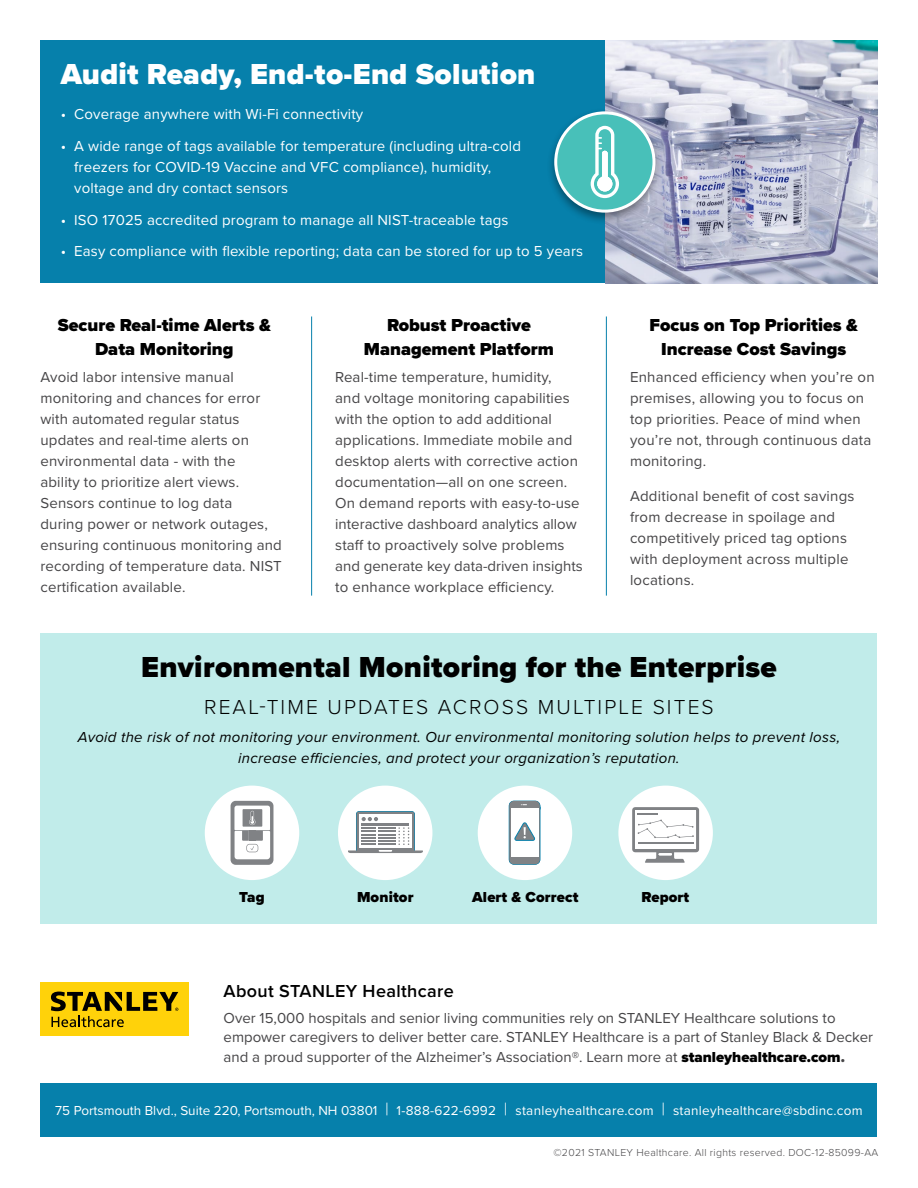
<style>
.page{position:relative;width:918px;height:1188px;background:#fff}
.page>*{position:absolute;margin:0;border:0;box-sizing:border-box;transform-origin:0 0}
.t1{font:900 30px "Proxima Nova";letter-spacing:.01em;color:#000}
.t2{font:900 30px "Proxima Nova";letter-spacing:.01em;color:#fff}
.t3{font:300 21px "Proxima Nova";letter-spacing:.1em;color:#000}
.t4{font:900 18px/24px "Proxima Nova";color:#000;text-align:center}
.t5{font:600 18px "Proxima Nova";letter-spacing:.02em;color:#000}
.t6{font:15px/21px "Proxima Nova";letter-spacing:.01em;color:#464547}
.t7{font:15px/21px "Proxima Nova";letter-spacing:.01em;color:#fff}
.t8{font:italic 15px/21px "Proxima Nova";letter-spacing:.02em;color:#000;text-align:center}
.t9{font:900 15px "Proxima Nova";letter-spacing:.01em;color:#000}
.t10{font:13.5px "Proxima Nova";letter-spacing:.02em;color:#fff}
.t11{font:300 10.5px "Proxima Nova";letter-spacing:.03em;color:#464547}
.s1{font-weight:900;color:#000}
.s2{font-weight:900}
.s3{font-weight:300;font-size:18px}
</style>
<div class="page">
<div style="left:40px;top:633px;width:838px;height:290px;background:#c1ecea"></div>
<div style="left:40px;top:1083px;width:838px;height:54px;background:#0680ab"></div>
<div style="left:40px;top:982px;width:149px;height:54px;background:#ffd20a"></div>
<svg style="left:51px;top:992px;width:127px;height:35px"></svg>
<hr style="left:311px;top:316px;width:1px;height:280px;background:#0680ab">
<hr style="left:606px;top:316px;width:1px;height:280px;background:#0680ab">
<div style="left:40px;top:40px;width:565px;height:244px;background:#0680ab"></div>
<img style="left:605px;top:40px;width:273px;height:244px">
<div style="left:205px;top:786px;width:94px;height:94px;background:#fff;border-radius:50%"></div>
<svg style="left:231px;top:801px;width:42px;height:64px"></svg>
<svg style="left:234px;top:806px;width:36px;height:53px"></svg>
<div style="left:338px;top:786px;width:94px;height:94px;background:#fff;border-radius:50%"></div>
<div style="left:356px;top:811px;width:59px;height:42px;border:1px solid #0680ab;border-radius:2px"></div>
<div style="left:357px;top:812px;width:57px;height:40px;background:#808285;border-radius:2px"></div>
<div style="left:359px;top:814px;width:53px;height:34px;background:#fff"></div>
<svg style="left:362px;top:817px;width:16px;height:4px"></svg>
<hr style="left:362px;top:823px;width:47px;height:3px;background:#808285">
<svg style="left:348px;top:827px;width:75px;height:26px"></svg>
<div style="left:478px;top:786px;width:94px;height:94px;background:#fff;border-radius:50%"></div>
<div style="left:509px;top:801px;width:31px;height:64px;background:#4e8194;border-radius:5px"></div>
<div style="left:509px;top:801px;width:31px;height:63px;background:#808285;border-radius:5px"></div>
<div style="left:511px;top:808px;width:27px;height:49px;background:#fff"></div>
<svg style="left:514px;top:822px;width:21px;height:19px"></svg>
<div style="left:618px;top:786px;width:95px;height:94px;background:#fff;border-radius:50%"></div>
<svg style="left:632px;top:807px;width:67px;height:56px"></svg>
<div style="left:546px;top:108px;width:117px;height:117px;background:#000;opacity:.4"></div>
<div style="left:556px;top:113px;width:98px;height:98px;background:#48c0b9;border-radius:50%"></div>
<div style="left:554px;top:111px;width:102px;height:102px;border:3px solid #fff;border-radius:50%"></div>
<svg style="left:591px;top:126px;width:28px;height:72px"></svg>
<h1 class="t2" style="left:61px;top:52px;width:476px">Audit Ready, End-to-End Solution</h1>
<p class="t7" style="left:61px;top:103px;width:304px">• Coverage anywhere with Wi-Fi connectivity</p>
<p class="t7" style="left:74px;top:135px;width:448px;text-indent:-14px">• A wide range of tags available for temperature (including ultra-cold freezers for COVID-19 Vaccine and VFC compliance), humidity, voltage and dry contact sensors</p>
<p class="t7" style="left:61px;top:208px;width:449px">• ISO 17025 accredited program to manage all NIST-traceable tags</p>
<p class="t7" style="left:61px;top:240px;width:524px">• Easy compliance with flexible reporting; data can be stored for up to 5 years</p>
<p class="t4" style="left:58px;top:313px;width:215px">Secure Real-time Alerts &amp;<br>Data Monitoring</p>
<p class="t6" style="left:40px;top:366px;width:243px">Avoid labor intensive manual monitoring and chances for error with automated regular status updates and real-time alerts on environmental data - with the<br>ability to prioritize alert views.<br>Sensors continue to log data<br>during power or network outages, ensuring continuous monitoring and recording of temperature data. NIST certification available.</p>
<p class="t4" style="left:364px;top:313px;width:192px">Robust Proactive<br>Management Platform</p>
<p class="t6" style="left:335px;top:366px;width:249px">Real-time temperature, humidity,<br>and voltage monitoring capabilities with the option to add additional applications. Immediate mobile and desktop alerts with corrective action documentation—all on one screen.<br>On demand reports with easy-to-use interactive dashboard analytics allow staff to proactively solve problems and generate key data-driven insights to enhance workplace efficiency.</p>
<p class="t4" style="left:649px;top:313px;width:210px">Focus on Top Priorities &amp;<br>Increase Cost Savings</p>
<p class="t6" style="left:630px;top:366px;width:246px">Enhanced efficiency when you’re on premises, allowing you to focus on top priorities. Peace of mind when you’re not, through continuous data monitoring.</p>
<p class="t6" style="left:630px;top:485px;width:226px">Additional benefit of cost savings from decrease in spoilage and competitively priced tag options with deployment across multiple locations.</p>
<h1 class="t1" style="left:141px;top:645px;width:637px">Environmental Monitoring for the Enterprise</h1>
<h2 class="t3" style="left:204px;top:692px;width:511px">REAL-TIME UPDATES ACROSS MULTIPLE SITES</h2>
<p class="t8" style="left:78px;top:726px;width:764px">Avoid the risk of not monitoring your environment. Our environmental monitoring solution helps to prevent loss, increase efficiencies, and protect your organization’s reputation.</p>
<p class="t9" style="left:239px;top:886px;width:27px">Tag</p>
<p class="t9" style="left:357px;top:886px;width:58px">Monitor</p>
<p class="t9" style="left:472px;top:886px;width:108px">Alert &amp; Correct</p>
<p class="t9" style="left:642px;top:886px;width:49px">Report</p>
<p class="t5" style="left:224px;top:977px;width:232px">About STANLEY Healthcare</p>
<p class="t6" style="left:224px;top:1007px;width:651px;line-height:19.5px">Over 15,000 hospitals and senior living communities rely on STANLEY Healthcare solutions to empower caregivers to deliver better care. STANLEY Healthcare is a part of Stanley Black &amp; Decker and a proud supporter of the Alzheimer’s Association®. Learn more at <span class="s1">stanleyhealthcare.com</span><span class="s2">.</span></p>
<p class="t10" style="left:55px;top:1101px;width:809px">75 Portsmouth Blvd., Suite 220, Portsmouth, NH 03801 <span class="s3">|</span> 1-888-622-6992 <span class="s3">|</span> stanleyhealthcare.com <span class="s3">|</span> stanleyhealthcare@sbdinc.com</p>
<p class="t11" style="left:553px;top:1144px;width:326px">©2021 STANLEY Healthcare. All rights reserved. DOC-12-85099-AA</p>
</div>
